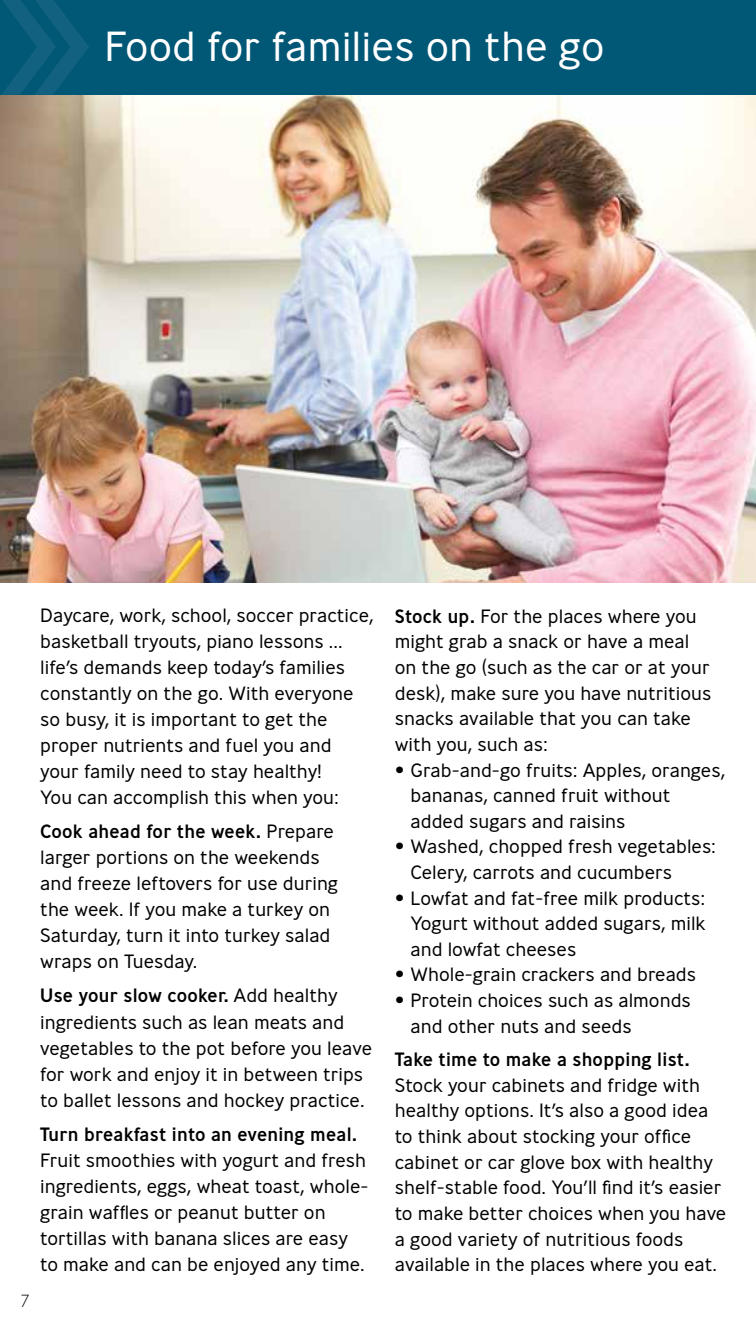
<style>
.page{position:relative;width:756px;height:1323px;background:#fff}
.page>*{position:absolute;margin:0;border:0;box-sizing:border-box;transform-origin:0 0}
.t1{font:300 42px "Ministry";color:#fff}
.t2{font:300 19.25px/26.1px "Ministry";color:#000}
.t3{font:500 19.25px "Ministry";color:#000}
.t4{font:200 17.5px "Ministry";color:#000}
.s1{font-weight:500}
</style>
<div class="page">
<img style="left:0;top:95px;width:756px;height:488px">
<div style="left:0;top:0;width:756px;height:95px;background:#005776"></div>
<svg style="left:2px;top:0;width:87px;height:95px"></svg>
<h1 class="t1" style="left:105px;top:21px;width:501px">Food for families on the go</h1>
<p class="t4" style="left:20px;top:1290px;width:11px">7</p>
<p class="t2" style="left:40px;top:602px;width:335px">Daycare, work, school, soccer practice, basketball tryouts, piano lessons ... life’s demands keep today’s families constantly on the go. With everyone so busy, it is important to get the proper nutrients and fuel you and your family need to stay healthy!<br>You can accomplish this when you:</p>
<p class="t2" style="left:40px;top:818px;width:299px"><span class="s1">Cook ahead for the week.</span> Prepare larger portions on the weekends and freeze leftovers for use during the week. If you make a turkey on<br>Saturday, turn it into turkey salad wraps on Tuesday.</p>
<p class="t2" style="left:40px;top:982px;width:333px"><span class="s1">Use your slow cooker.</span> Add healthy ingredients such as lean meats and vegetables to the pot before you leave for work and enjoy it in between trips to ballet lessons and hockey practice.</p>
<p class="t3" style="left:40px;top:1122px;width:319px">Turn breakfast into an evening meal.</p>
<p class="t2" style="left:40px;top:1147px;width:330px">Fruit smoothies with yogurt and fresh ingredients, eggs, wheat toast, whole&shy;grain waffles or peanut butter on tortillas with banana slices are easy to make and can be enjoyed any time.</p>
<p class="t2" style="left:395px;top:603px;width:318px;line-height:25.6px"><span class="s1">Stock up.</span> For the places where you might grab a snack or have a meal on the go (such as the car or at your desk), make sure you have nutritious snacks available that you can take with you, such as:</p>
<p class="t2" style="left:411px;top:757px;width:316px;line-height:25.6px;text-indent:-16px">• Grab-and-go fruits: Apples, oranges, bananas, canned fruit without added sugars and raisins</p>
<p class="t2" style="left:411px;top:834px;width:307px;line-height:25.6px;text-indent:-16px">• Washed, chopped fresh vegetables:<br>Celery, carrots and cucumbers</p>
<p class="t2" style="left:411px;top:885px;width:297px;line-height:25.6px;text-align:justify;text-indent:-16px">• Lowfat and fat-free milk products:<br>Yogurt without added sugars, milk and lowfat cheeses</p>
<p class="t2" style="left:395px;top:961px;width:303px">• Whole-grain crackers and breads</p>
<p class="t2" style="left:411px;top:987px;width:282px;line-height:25.6px;text-indent:-16px">• Protein choices such as almonds and other nuts and seeds</p>
<p class="t3" style="left:395px;top:1047px;width:297px">Take time to make a shopping list.</p>
<p class="t2" style="left:395px;top:1072px;width:333px;line-height:25.6px">Stock your cabinets and fridge with healthy options. It’s also a good idea to think about stocking your office cabinet or car glove box with healthy shelf-stable food. You’ll find it’s easier to make better choices when you have a good variety of nutritious foods available in the places where you eat.</p>
</div>
